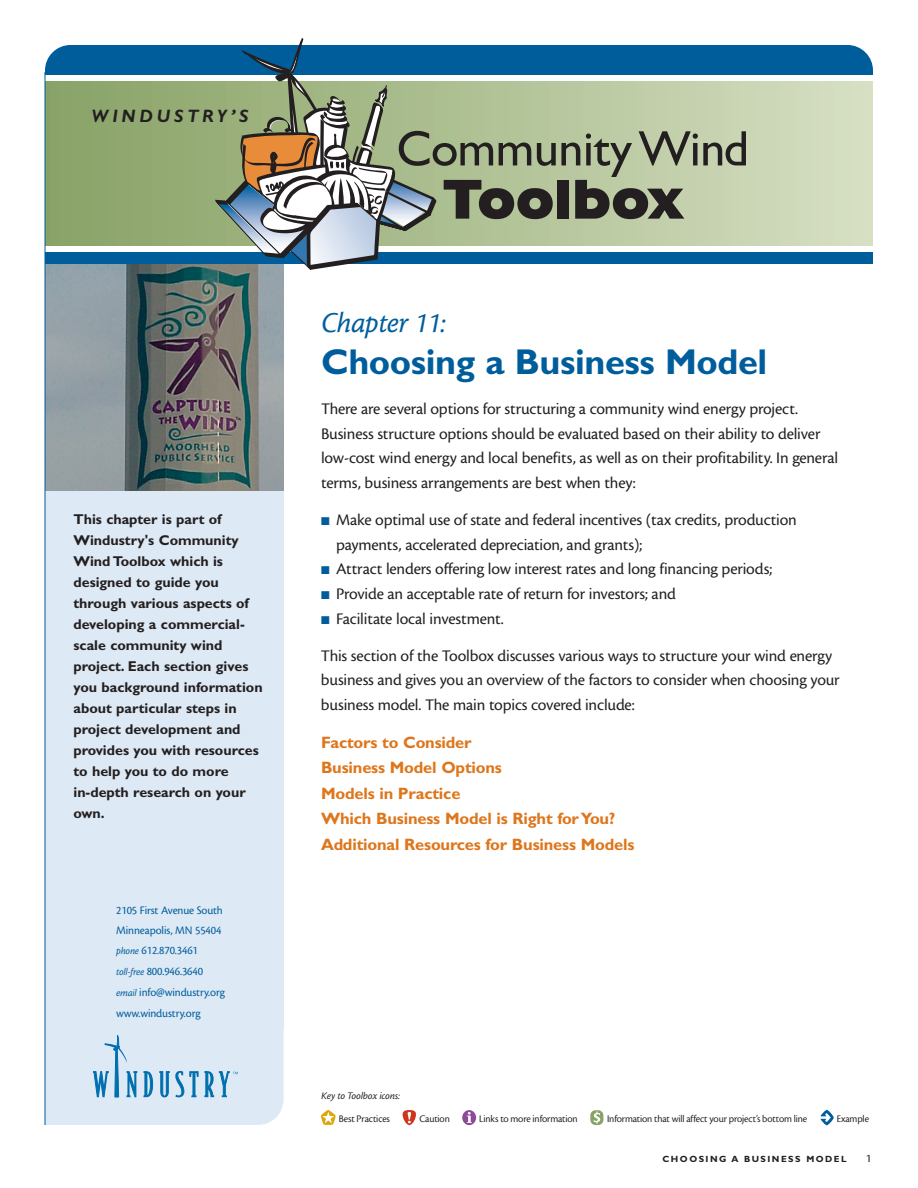
<style>
.page{position:relative;width:918px;height:1188px;background:#fff}
.page>*{position:absolute;margin:0;border:0;box-sizing:border-box;transform-origin:0 0}
.t1{font:56.85px "Classical Sans Ex Bold DTC";letter-spacing:-.02em;color:#231f20}
.t2{font:50.1px "Classical Sans Medium DTC";letter-spacing:-.01em;color:#231f20}
.t3{font:700 36px "Gill Sans";letter-spacing:-.01em;color:#005d9c}
.t4{font:30px "Cronos MM It 408 11";letter-spacing:-.01em;color:#005d9c}
.t5{font:italic 700 18px "Gill Sans";letter-spacing:.21em;color:#231f20}
.t6{font:16.8px/24.8px "Cronos MM 408 11";letter-spacing:-.01em;color:#231f20}
.t7{font:700 16.5px/25.5px "Gill Sans";letter-spacing:-.01em;color:#de761b}
.t8{font:700 14.25px/21px "Gill Sans";color:#231f20}
.t9{font:12px/20.7px "Cronos MM 408 11";letter-spacing:-.01em;color:#005d9c}
.t10{font:12px "Cronos MM 408 11";color:#231f20}
.t11{font:10.5px "Cronos MM 408 72";letter-spacing:-.01em;color:#231f20}
.t12{font:10.5px "Cronos MM It 408 11";letter-spacing:-.01em;color:#231f20}
.t13{font:700 9px "Gill Sans";letter-spacing:.165em;color:#231f20}
.s1{font-family:"Cronos MM It 408 11";font-size:10.5px}
.s2{color:#005d9c}
</style>
<div class="page">
<div style="left:45px;top:45px;width:828px;height:60px;background:#005d9c;border-radius:26px"></div>
<div style="left:45px;top:1036px;width:45px;height:89px;background:#dde9f4"></div>
<div style="left:45px;top:938px;width:239px;height:187px;background:#dde9f4;border-radius:26px"></div>
<div style="left:45px;top:261px;width:239px;height:768px;background:#dde9f4"></div>
<svg style="left:144px;top:1071px;width:9px;height:26px"></svg>
<svg style="left:160px;top:1071px;width:10px;height:26px"></svg>
<svg style="left:176px;top:1071px;width:8px;height:26px"></svg>
<svg style="left:190px;top:1071px;width:8px;height:26px"></svg>
<svg style="left:93px;top:1035px;width:44px;height:62px"></svg>
<svg style="left:205px;top:1071px;width:33px;height:26px"></svg>
<svg style="left:46px;top:81px;width:827px;height:165px;background:#b3c399"></svg>
<div style="left:45px;top:252px;width:828px;height:12px;background:#005d9c"></div>
<div style="left:45px;top:75px;width:828px;height:6px;background:#fff"></div>
<svg style="left:215px;top:38px;width:222px;height:232px"></svg>
<img style="left:46px;top:264px;width:238px;height:226px">
<hr style="left:45px;top:72px;width:1px;height:1053px;background:#005d9c">
<svg style="left:321px;top:1110px;width:15px;height:15px"></svg>
<svg style="left:403px;top:1110px;width:13px;height:15px"></svg>
<div style="left:462px;top:1110px;width:14px;height:15px;background:#8e499b;border-radius:50%"></div>
<svg style="left:467px;top:1112px;width:5px;height:11px"></svg>
<svg style="left:590px;top:1110px;width:13px;height:15px"></svg>
<svg style="left:594px;top:1112px;width:6px;height:12px"></svg>
<svg style="left:820px;top:1110px;width:14px;height:15px"></svg>
<p class="t5" style="left:92px;top:109px;width:159px">WINDUSTRY’S</p>
<p class="t8" style="left:74px;top:510px;width:191px">This chapter is part of<br>Windustry's Community<br>Wind Toolbox which is designed to guide you through various aspects of developing a commercial&shy;scale community wind project. Each section gives you background information about particular steps in project development and provides you with resources to help you to do more in-depth research on your own.</p>
<p class="t9" style="left:116px;top:902px;width:108px;line-height:19.5px">2105 First Avenue South<br>Minneapolis, MN 55404</p>
<p class="t9" style="left:116px;top:941px;width:110px"><span class="s1">phone</span> 612.870.3461 <span class="s1">toll-free</span> 800.946.3640 <span class="s1">email</span> info@windustry.org www.windustry.org</p>
<h2 class="t2" style="left:396px;top:119px;width:354px">CommunityWind</h2>
<h1 class="t1" style="left:442px;top:166px;width:244px">Toolbox</h1>
<h3 class="t4" style="left:321px;top:311px;width:126px">Chapter 11:</h3>
<h3 class="t3" style="left:321px;top:349px;width:448px">Choosing a Business Model</h3>
<p class="t6" style="left:321px;top:397px;width:519px">There are several options for structuring a community wind energy project.<br>Business structure options should be evaluated based on their ability to deliver low-cost wind energy and local benefits, as well as on their profitability. In general terms, business arrangements are best when they:</p>
<p class="t6" style="left:336px;top:508px;width:462px;text-indent:-15px"><span class="s2">■</span> Make optimal use of state and federal incentives (tax credits, production payments, accelerated depreciation, and grants);</p>
<p class="t6" style="left:321px;top:558px;width:453px"><span class="s2">■</span> Attract lenders offering low interest rates and long financing periods;</p>
<p class="t6" style="left:321px;top:583px;width:356px"><span class="s2">■</span> Provide an acceptable rate of return for investors; and</p>
<p class="t6" style="left:321px;top:601px;width:513px;line-height:36.8px"><span class="s2">■</span> Facilitate local investment.<br>This section of the Toolbox discusses various ways to structure your wind energy</p>
<p class="t6" style="left:321px;top:669px;width:520px">business and gives you an overview of the factors to consider when choosing your business model. The main topics covered include:</p>
<p class="t7" style="left:321px;top:731px;width:315px">Factors to Consider<br>Business Model Options<br>Models in Practice<br>Which Business Model is Right for You?<br>Additional Resources for Business Models</p>
<p class="t12" style="left:321px;top:1092px;width:80px">Key to Toolbox icons:</p>
<p class="t11" style="left:339px;top:1114px;width:52px">Best Practices</p>
<p class="t11" style="left:419px;top:1114px;width:32px">Caution</p>
<p class="t11" style="left:479px;top:1114px;width:100px">Links to more information</p>
<p class="t11" style="left:607px;top:1114px;width:202px">Information that will affect your project’s bottom line</p>
<p class="t11" style="left:837px;top:1114px;width:34px">Example</p>
<p class="t13" style="left:663px;top:1156px;width:186px">CHOOSING A BUSINESS MODEL</p>
<p class="t10" style="left:866px;top:1153px;width:7px">1</p>
</div>
